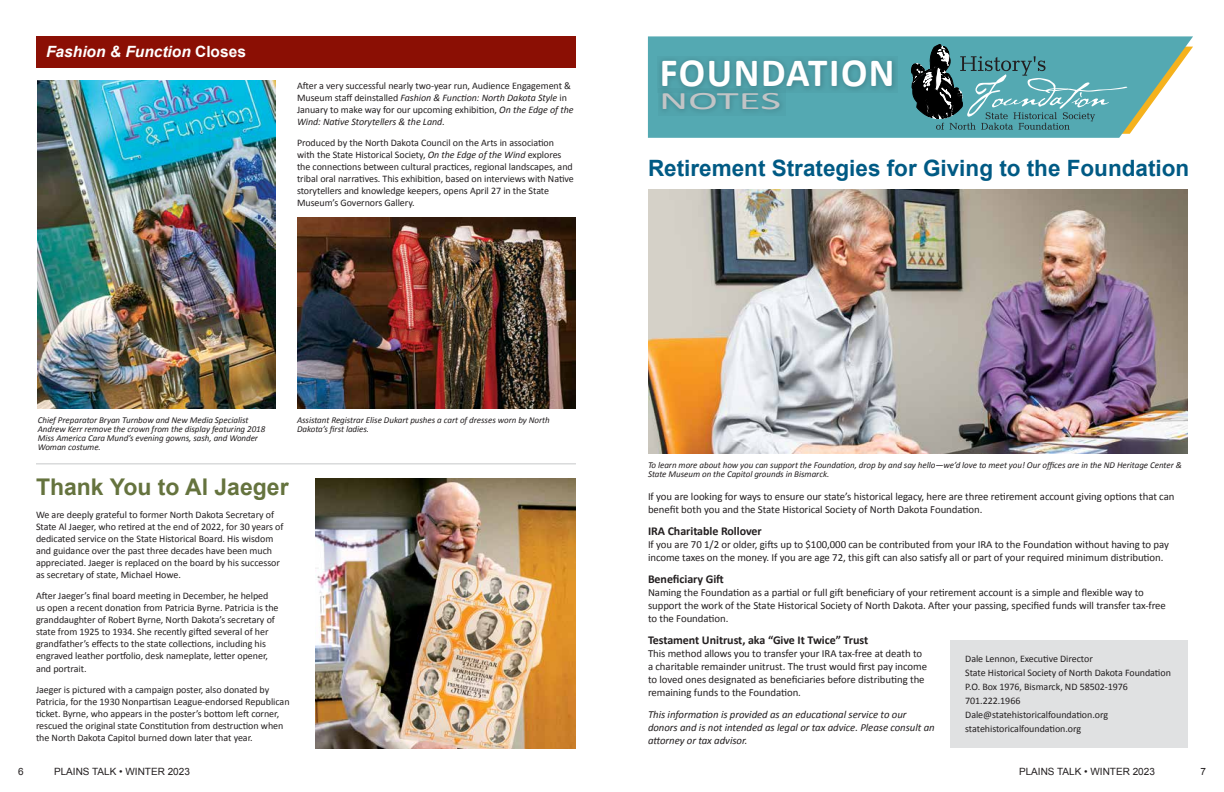
<style>
.page{position:relative;width:1224px;height:792px;background:#fff}
.page>*{position:absolute;margin:0;border:0;box-sizing:border-box;transform-origin:0 0}
.t1{font:700 40.2px "Calibri";letter-spacing:.04em;color:#fff}
.t2{font:25.1px "Calibri";letter-spacing:-.005em;color:#c2c4c6;scale:1.8 1}
.t3{font:700 23px "Arial";color:#65733e}
.t4{font:700 22.5px "Arial";color:#005a84}
.t5{font:italic 700 15.5px "Arial";color:#fff}
.t6{font:700 12px "Calibri";letter-spacing:-.005em;color:#231f20}
.t7{font:10.8px/13px "Calibri";letter-spacing:-.005em;color:#231f20}
.t8{font:italic 10.8px/13px "Calibri";letter-spacing:-.005em;color:#231f20}
.t9{font:10px/12px "Calibri";letter-spacing:-.005em;color:#231f20}
.t10{font:10px "Arial";color:#231f20}
.t11{font:italic 9px/9px "Calibri";letter-spacing:-.005em;color:#231f20}
.s1{font-style:normal}
.s2{font-style:italic}
</style>
<div class="page">
<div style="left:36px;top:36px;width:540px;height:32px;background:#8b0f04"></div>
<hr style="left:36px;top:463px;width:540px;height:1px;background:#c7c8ca">
<img style="left:297px;top:217px;width:279px;height:191px">
<img style="left:38px;top:81px;width:237px;height:327px">
<img style="left:315px;top:479px;width:261px;height:270px">
<div style="left:951px;top:641px;width:237px;height:107px;background:#e0e1e2"></div>
<svg style="left:648px;top:36px;width:545px;height:102px;background:#6fb4b8"></svg>
<div style="left:657px;top:56px;width:241px;height:37px;background:linear-gradient(to right,#4b979f,#4b97a0)"></div>
<svg style="left:911px;top:44px;width:216px;height:86px;background:#54969d"></svg>
<div style="left:658px;top:88px;width:128px;height:28px;background:#4c9aa3"></div>
<img style="left:648px;top:189px;width:540px;height:265px">
<h3 class="t5" style="left:46px;top:42px;width:201px">Fashion &amp; Function <span class="s1">Closes</span></h3>
<p class="t9" style="left:297px;top:79px;width:278px">After a very successful nearly two-year run, Audience Engagement &amp; Museum staff deinstalled <span class="s2">Fashion &amp; Function: North Dakota Style</span> in January to make way for our upcoming exhibition, <span class="s2">On the Edge of the Wind: Native Storytellers &amp; the Land.</span></p>
<p class="t9" style="left:297px;top:136px;width:278px">Produced by the North Dakota Council on the Arts in association with the State Historical Society, <span class="s2">On the Edge of the Wind</span> explores the connections between cultural practices, regional landscapes, and tribal oral narratives. This exhibition, based on interviews with Native storytellers and knowledge keepers, opens April 27 in the State Museum’s Governors Gallery.</p>
<h1 class="t1" style="left:660px;top:47px;width:236px">FOUNDATION</h1>
<h2 class="t2" style="left:659px;top:85px;width:69px">NOTES</h2>
<h3 class="t4" style="left:648px;top:153px;width:543px">Retirement Strategies for Giving to the Foundation</h3>
<p class="t11" style="left:38px;top:415px;width:229px">Chief Preparator Bryan Turnbow and New Media Specialist Andrew Kerr remove the crown from the display featuring 2018<br>Miss America Cara Mund’s evening gowns, sash, and Wonder Woman costume.</p>
<p class="t11" style="left:297px;top:415px;width:254px">Assistant Registrar Elise Dukart pushes a cart of dresses worn by North<br>Dakota’s first ladies.</p>
<h3 class="t3" style="left:36px;top:472px;width:254px">Thank You to Al Jaeger</h3>
<p class="t9" style="left:36px;top:508px;width:249px">We are deeply grateful to former North Dakota Secretary of State Al Jaeger, who retired at the end of 2022, for 30 years of dedicated service on the State Historical Board. His wisdom and guidance over the past three decades have been much appreciated. Jaeger is replaced on the board by his successor as secretary of state, Michael Howe.</p>
<p class="t9" style="left:36px;top:589px;width:244px">After Jaeger’s final board meeting in December, he helped us open a recent donation from Patricia Byrne. Patricia is the granddaughter of Robert Byrne, North Dakota’s secretary of state from 1925 to 1934. She recently gifted several of her grandfather’s effects to the state collections, including his engraved leather portfolio, desk nameplate, letter opener,</p>
<p class="t9" style="left:36px;top:658px;width:235px;line-height:21px">and portrait.<br>Jaeger is pictured with a campaign poster, also donated by</p>
<p class="t9" style="left:36px;top:696px;width:255px">Patricia, for the 1930 Nonpartisan League-endorsed Republican ticket. Byrne, who appears in the poster’s bottom left corner, rescued the original state Constitution from destruction when the North Dakota Capitol burned down later that year.</p>
<p class="t11" style="left:648px;top:461px;width:535px">To learn more about how you can support the Foundation, drop by and say hello—we’d love to meet you! Our offices are in the ND Heritage Center &amp;<br>State Museum on the Capitol grounds in Bismarck.</p>
<p class="t7" style="left:648px;top:490px;width:528px">If you are looking for ways to ensure our state’s historical legacy, here are three retirement account giving options that can benefit both you and the State Historical Society of North Dakota Foundation.</p>
<p class="t6" style="left:648px;top:524px;width:115px">IRA Charitable Rollover</p>
<p class="t7" style="left:648px;top:538px;width:523px">If you are 70 1/2 or older, gifts up to $100,000 can be contributed from your IRA to the Foundation without having to pay income taxes on the money. If you are age 72, this gift can also satisfy all or part of your required minimum distribution.</p>
<p class="t6" style="left:648px;top:572px;width:77px">Beneficiary Gift</p>
<p class="t7" style="left:648px;top:586px;width:519px">Naming the Foundation as a partial or full gift beneficiary of your retirement account is a simple and flexible way to support the work of the State Historical Society of North Dakota. After your passing, specified funds will transfer tax-free to the Foundation.</p>
<p class="t6" style="left:648px;top:633px;width:222px">Testament Unitrust, aka “Give It Twice” Trust</p>
<p class="t7" style="left:648px;top:647px;width:281px">This method allows you to transfer your IRA tax-free at death to a charitable remainder unitrust. The trust would first pay income to loved ones designated as beneficiaries before distributing the remaining funds to the Foundation.</p>
<p class="t8" style="left:648px;top:708px;width:288px">This information is provided as an educational service to our donors and is not intended as legal or tax advice. Please consult an attorney or tax advisor.</p>
<p class="t9" style="left:965px;top:652px;width:207px;line-height:14px">Dale Lennon, Executive Director<br>State Historical Society of North Dakota Foundation P.O. Box 1976, Bismarck, ND 58502-1976<br>701.222.1966<br>Dale@statehistoricalfoundation.org statehistoricalfoundation.org</p>
<p class="t10" style="left:18px;top:765px;width:7px">6</p>
<p class="t10" style="left:54px;top:765px;width:137px">PLAINS TALK • WINTER 2023</p>
<p class="t10" style="left:1019px;top:765px;width:137px">PLAINS TALK • WINTER 2023</p>
<p class="t10" style="left:1200px;top:765px;width:7px">7</p>
</div>
